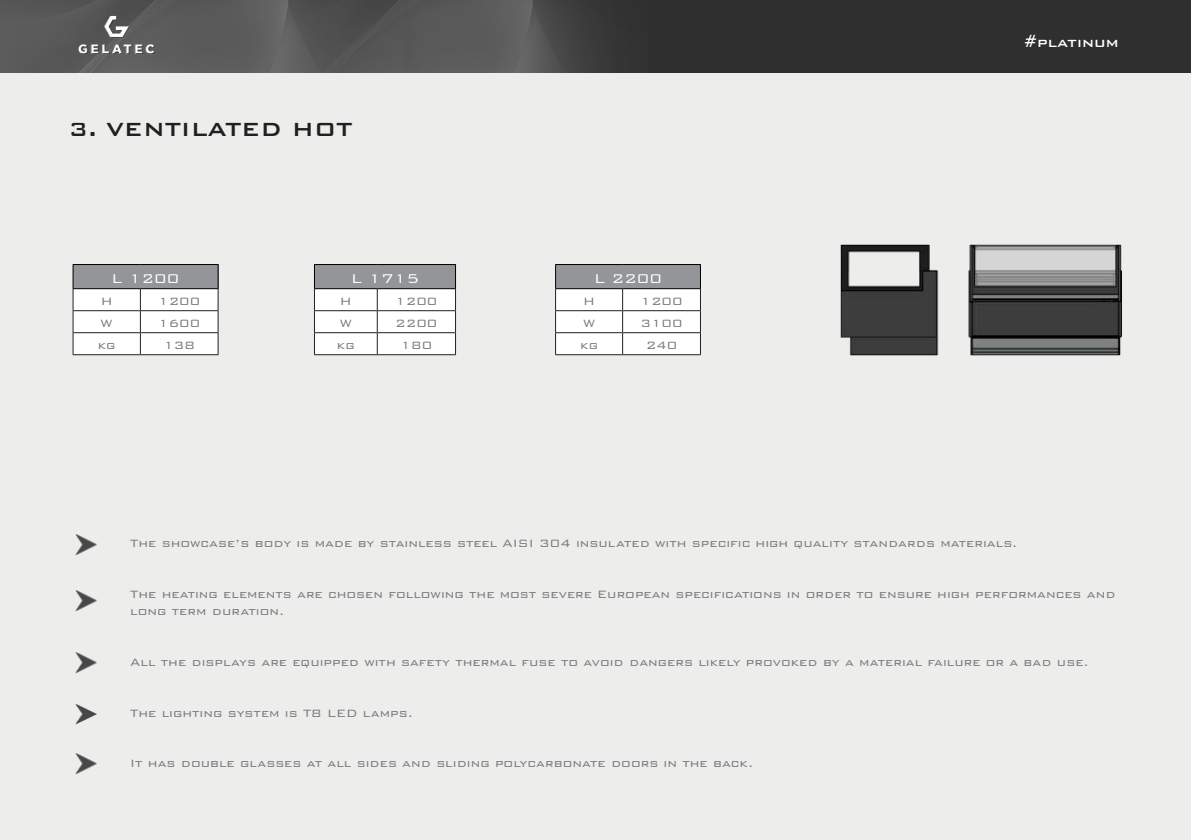
<style>
.page{position:relative;width:1191px;height:840px;background:#fff}
.page>*{position:absolute;margin:0;border:0;box-sizing:border-box;transform-origin:0 0}
.t1{font:500 25.4px "Bank Gothic BT";color:#231f20}
.t2{font:300 17px "Bank Gothic BT";color:#fff}
.t3{font:500 17px "Bank Gothic BT";color:#fff}
.t4{font:300 14px/17px "Bank Gothic BT";color:#787a7d}
</style>
<div class="page">
<div style="left:0;top:0;width:1191px;height:839px;background:#ededec"></div>
<img style="left:0;top:0;width:1191px;height:72px">
<img style="left:77px;top:14px;width:80px;height:43px">
<img style="left:75px;top:652px;width:22px;height:22px">
<img style="left:75px;top:704px;width:22px;height:21px">
<img style="left:75px;top:753px;width:22px;height:22px">
<img style="left:75px;top:590px;width:22px;height:22px">
<img style="left:75px;top:534px;width:22px;height:22px">
<hr style="left:73px;top:354px;width:67px;height:1px;background:#231f20">
<hr style="left:140px;top:354px;width:78px;height:1px;background:#231f20">
<hr style="left:73px;top:264px;width:67px;height:1px;background:#000">
<hr style="left:140px;top:264px;width:78px;height:1px;background:#000">
<svg style="left:73px;top:265px;width:146px;height:89px;background:#d9dadb"></svg>
<hr style="left:73px;top:288px;width:67px;height:1px;background:#000">
<hr style="left:140px;top:288px;width:78px;height:1px;background:#000">
<hr style="left:314px;top:354px;width:63px;height:1px;background:#231f20">
<hr style="left:377px;top:354px;width:79px;height:1px;background:#231f20">
<hr style="left:314px;top:264px;width:63px;height:1px;background:#000">
<hr style="left:377px;top:264px;width:79px;height:1px;background:#000">
<svg style="left:314px;top:265px;width:142px;height:89px;background:#d9d9da"></svg>
<hr style="left:314px;top:288px;width:63px;height:1px;background:#000">
<hr style="left:377px;top:288px;width:79px;height:1px;background:#000">
<hr style="left:555px;top:354px;width:67px;height:1px;background:#231f20">
<hr style="left:622px;top:354px;width:79px;height:1px;background:#231f20">
<hr style="left:555px;top:264px;width:67px;height:1px;background:#000">
<hr style="left:622px;top:264px;width:79px;height:1px;background:#000">
<svg style="left:555px;top:265px;width:146px;height:89px;background:#d9d9da"></svg>
<hr style="left:555px;top:288px;width:67px;height:1px;background:#000">
<hr style="left:622px;top:288px;width:79px;height:1px;background:#000">
<img style="left:840px;top:244px;width:282px;height:112px">
<p class="t3" style="left:1024px;top:34px;width:96px">#platinum</p>
<h1 class="t1" style="left:69px;top:115px;width:285px">3. VENTILATED HOT</h1>
<p class="t2" style="left:112px;top:269px;width:69px">L 1200</p>
<p class="t2" style="left:351px;top:269px;width:69px">L 1715</p>
<p class="t2" style="left:594px;top:269px;width:69px">L 2200</p>
<p class="t4" style="left:101px;top:292px;width:13px">H</p>
<p class="t4" style="left:158px;top:292px;width:44px">1200</p>
<p class="t4" style="left:101px;top:314px;width:14px">W</p>
<p class="t4" style="left:158px;top:314px;width:44px">1600</p>
<p class="t4" style="left:98px;top:336px;width:19px">kg</p>
<p class="t4" style="left:163px;top:336px;width:33px">138</p>
<p class="t4" style="left:340px;top:292px;width:13px">H</p>
<p class="t4" style="left:395px;top:292px;width:44px">1200</p>
<p class="t4" style="left:340px;top:314px;width:14px">W</p>
<p class="t4" style="left:395px;top:314px;width:44px">2200</p>
<p class="t4" style="left:337px;top:336px;width:19px">kg</p>
<p class="t4" style="left:400px;top:336px;width:33px">180</p>
<p class="t4" style="left:583px;top:292px;width:13px">H</p>
<p class="t4" style="left:640px;top:292px;width:44px">1200</p>
<p class="t4" style="left:583px;top:314px;width:14px">W</p>
<p class="t4" style="left:640px;top:314px;width:44px">3100</p>
<p class="t4" style="left:580px;top:336px;width:19px">kg</p>
<p class="t4" style="left:645px;top:336px;width:33px">240</p>
<p class="t4" style="left:130px;top:534px;width:889px">The showcase’s body is made by stainless steel AISI 304 insulated with specific high quality standards materials.</p>
<p class="t4" style="left:130px;top:585px;width:987px">The heating elements are chosen following the most severe European specifications in order to ensure high performances and long term duration.</p>
<p class="t4" style="left:130px;top:652px;width:960px">All the displays are equipped with safety thermal fuse to avoid dangers likely provoked by a material failure or a bad use.</p>
<p class="t4" style="left:130px;top:703px;width:284px">The lighting system is T8 LED lamps.</p>
<p class="t4" style="left:130px;top:754px;width:624px">It has double glasses at all sides and sliding polycarbonate doors in the back.</p>
</div>
